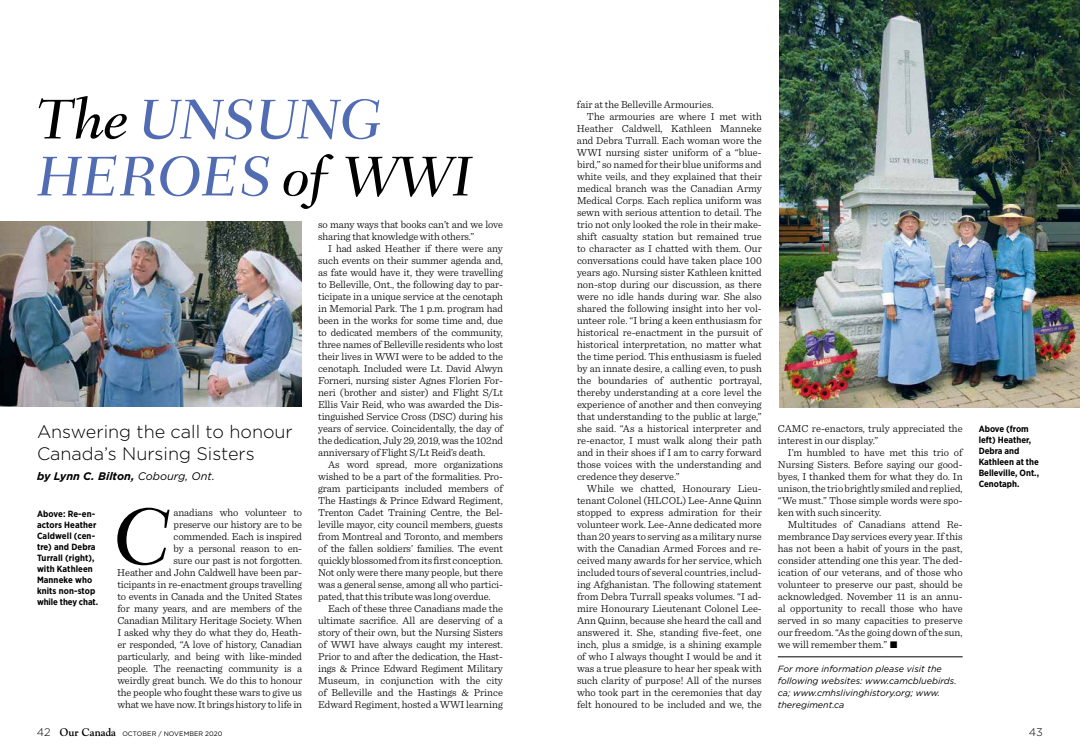
<style>
.page{position:relative;width:1080px;height:756px;background:#fff}
.page>*{position:absolute;margin:0;border:0;box-sizing:border-box;transform-origin:0 0}
.t1{font:italic 500 81.4px "Fairfield LH";color:#000}
.t2{font:italic 500 57px/57px "Fairfield LH";letter-spacing:-.01em;color:#516cb3}
.t3{font:300 18px/22px "Gotham";color:#000}
.t4{font:italic 700 11px "Gotham";color:#000}
.t5{font:300 11px "Gotham";color:#000}
.t6{font:300 10.6px/12px "Sentinel";color:#000;text-align:justify}
.t7{font:700 9px/11px "Gotham Narrow";color:#000}
.t8{font:italic 9px/12px "Gotham";color:#000}
.t9{font:6.5px "Gotham";letter-spacing:.015em;color:#000}
.s1{color:#000}
.s2{font-weight:400}
.s3{font-weight:300;font-size:11px}
.s4{font-family:"Goudy";font-weight:700;font-size:11px}
</style>
<div class="page">
<hr style="left:778px;top:657px;width:185px;height:1px;background:#000">
<img style="left:779px;top:0;width:301px;height:408px">
<img style="left:0;top:221px;width:302px;height:186px">
<h2 class="t2" style="left:37px;top:92px;width:438px"><span class="s1">The</span> UNSUNG<br>HEROES <span class="s1">of WWI</span></h2>
<h3 class="t3" style="left:37px;top:420px;width:257px">Answering the call to honour<br>Canada’s Nursing Sisters</h3>
<p class="t4" style="left:37px;top:470px;width:179px">by Lynn C. Bilton, <span class="s2">Cobourg, Ont.</span></p>
<p class="t7" style="left:37px;top:508px;width:63px">Above: Re-en&shy;actors Heather<br>Caldwell (cen&shy;tre) and Debra<br>Turrall (right), with Kathleen<br>Manneke who knits non-stop while they chat.</p>
<h1 class="t1" style="left:113px;top:491px;width:62px">C</h1>
<p class="t6" style="left:117px;top:506px;width:186px;text-align:right">anadians who volunteer to<br>preserve our history are to be commended. Each is inspired<br>by a personal reason to en-<br>sure our past is not forgotten.<br>Heather and John Caldwell have been par&shy;ticipants in re-enactment groups travelling to events in Canada and the United States for many years, and are members of the Canadian Military Heritage Society. When I asked why they do what they do, Heath&shy;er responded, “A love of history, Canadian particularly, and being with like-minded people. The reenacting community is a weirdly great bunch. We do this to honour the people who fought these wars to give us what we have now. It brings history to life in</p>
<p class="t6" style="left:318px;top:218px;width:186px">so many ways that books can’t and we love sharing that knowledge with others.”</p>
<p class="t6" style="left:318px;top:242px;width:186px;text-indent:10px">I had asked Heather if there were any such events on their summer agenda and, as fate would have it, they were travelling to Belleville, Ont., the following day to par&shy;ticipate in a unique service at the cenotaph in Memorial Park. The 1 p.m. program had been in the works for some time and, due to dedicated members of the community, three names of Belleville residents who lost their lives in WWI were to be added to the cenotaph. Included were Lt. David Alwyn Forneri, nursing sister Agnes Florien For&shy;neri (brother and sister) and Flight S/Lt Ellis Vair Reid, who was awarded the Dis&shy;tinguished Service Cross (DSC) during his years of service. Coincidentally, the day of the dedication, July 29, 2019, was the 102nd anniversary of Flight S/Lt Reid’s death.</p>
<p class="t6" style="left:318px;top:458px;width:186px;text-indent:10px">As word spread, more organizations wished to be a part of the formalities. Pro&shy;gram participants included members of The Hastings &amp; Prince Edward Regiment, Trenton Cadet Training Centre, the Bel&shy;leville mayor, city council members, guests from Montreal and Toronto, and members of the fallen soldiers’ families. The event quickly blossomed from its first conception.<br>Not only were there many people, but there was a general sense, among all who partici&shy;pated, that this tribute was long overdue.</p>
<p class="t6" style="left:318px;top:602px;width:186px;text-indent:10px">Each of these three Canadians made the ultimate sacrifice. All are deserving of a story of their own, but the Nursing Sisters of WWI have always caught my interest.<br>Prior to and after the dedication, the Hast&shy;ings &amp; Prince Edward Regiment Military Museum, in conjunction with the city of Belleville and the Hastings &amp; Prince Edward Regiment, hosted a WWI learning</p>
<p class="t6" style="left:577px;top:98px;width:138px">fair at the Belleville Armouries.</p>
<p class="t6" style="left:587px;top:110px;width:176px">The armouries are where I met with</p>
<p class="t6" style="left:577px;top:122px;width:186px">Heather Caldwell, Kathleen Manneke</p>
<p class="t6" style="left:577px;top:134px;width:186px">and Debra Turrall. Each woman wore the</p>
<p class="t6" style="left:577px;top:146px;width:186px">WWI nursing sister uniform of a “blue-</p>
<p class="t6" style="left:577px;top:158px;width:186px">bird,” so named for their blue uniforms and</p>
<p class="t6" style="left:577px;top:170px;width:186px">white veils, and they explained that their</p>
<p class="t6" style="left:577px;top:182px;width:186px">medical branch was the Canadian Army</p>
<p class="t6" style="left:577px;top:194px;width:186px">Medical Corps. Each replica uniform was</p>
<p class="t6" style="left:577px;top:206px;width:186px">sewn with serious attention to detail. The</p>
<p class="t6" style="left:577px;top:218px;width:186px">trio not only looked the role in their make-</p>
<p class="t6" style="left:577px;top:230px;width:186px">shift casualty station but remained true</p>
<p class="t6" style="left:577px;top:242px;width:186px">to character as I chatted with them. Our</p>
<p class="t6" style="left:577px;top:254px;width:186px">conversations could have taken place 100</p>
<p class="t6" style="left:577px;top:266px;width:186px">years ago. Nursing sister Kathleen knitted</p>
<p class="t6" style="left:577px;top:278px;width:186px">non-stop during our discussion, as there</p>
<p class="t6" style="left:577px;top:290px;width:186px">were no idle hands during war. She also</p>
<p class="t6" style="left:577px;top:302px;width:186px">shared the following insight into her vol-</p>
<p class="t6" style="left:577px;top:314px;width:186px">unteer role. “I bring a keen enthusiasm for</p>
<p class="t6" style="left:577px;top:326px;width:186px">historical re-enactment in the pursuit of</p>
<p class="t6" style="left:577px;top:338px;width:186px">historical interpretation, no matter what</p>
<p class="t6" style="left:577px;top:350px;width:186px">the time period. This enthusiasm is fueled</p>
<p class="t6" style="left:577px;top:362px;width:186px">by an innate desire, a calling even, to push</p>
<p class="t6" style="left:577px;top:374px;width:186px">the boundaries of authentic portrayal,</p>
<p class="t6" style="left:577px;top:386px;width:186px">thereby understanding at a core level the</p>
<p class="t6" style="left:577px;top:398px;width:186px">experience of another and then conveying</p>
<p class="t6" style="left:577px;top:410px;width:186px">that understanding to the public at large,”</p>
<p class="t6" style="left:577px;top:422px;width:186px">she said. “As a historical interpreter and</p>
<p class="t6" style="left:577px;top:434px;width:186px">re-enactor, I must walk along their path</p>
<p class="t6" style="left:577px;top:446px;width:186px">and in their shoes if I am to carry forward</p>
<p class="t6" style="left:577px;top:458px;width:186px">those voices with the understanding and</p>
<p class="t6" style="left:577px;top:470px;width:104px">credence they deserve.”</p>
<p class="t6" style="left:587px;top:482px;width:176px">While we chatted, Honourary Lieu-</p>
<p class="t6" style="left:577px;top:494px;width:186px">tenant Colonel (HLCOL) Lee-Anne Quinn</p>
<p class="t6" style="left:577px;top:506px;width:186px">stopped to express admiration for their</p>
<p class="t6" style="left:577px;top:518px;width:186px">volunteer work. Lee-Anne dedicated more</p>
<p class="t6" style="left:577px;top:530px;width:186px">than 20 years to serving as a military nurse</p>
<p class="t6" style="left:577px;top:542px;width:186px">with the Canadian Armed Forces and re-</p>
<p class="t6" style="left:577px;top:554px;width:186px">ceived many awards for her service, which</p>
<p class="t6" style="left:577px;top:566px;width:186px">included tours of several countries, includ-</p>
<p class="t6" style="left:577px;top:578px;width:186px">ing Afghanistan. The following statement</p>
<p class="t6" style="left:577px;top:590px;width:186px">from Debra Turrall speaks volumes. “I ad-</p>
<p class="t6" style="left:577px;top:602px;width:186px">mire Honourary Lieutenant Colonel Lee-</p>
<p class="t6" style="left:577px;top:614px;width:186px">Ann Quinn, because she heard the call and</p>
<p class="t6" style="left:577px;top:626px;width:186px">answered it. She, standing five-feet, one</p>
<p class="t6" style="left:577px;top:638px;width:186px">inch, plus a smidge, is a shining example</p>
<p class="t6" style="left:577px;top:650px;width:186px">of who I always thought I would be and it</p>
<p class="t6" style="left:577px;top:662px;width:186px">was a true pleasure to hear her speak with</p>
<p class="t6" style="left:577px;top:674px;width:186px">such clarity of purpose! All of the nurses</p>
<p class="t6" style="left:577px;top:686px;width:186px">who took part in the ceremonies that day</p>
<p class="t6" style="left:577px;top:698px;width:186px">felt honoured to be included and we, the</p>
<p class="t6" style="left:778px;top:422px;width:186px">CAMC re-enactors, truly appreciated the interest in our display.”</p>
<p class="t6" style="left:778px;top:446px;width:186px;text-indent:10px">I’m humbled to have met this trio of Nursing Sisters. Before saying our good&shy;byes, I thanked them for what they do. In unison, the trio brightly smiled and replied, “We must.” Those simple words were spo&shy;ken with such sincerity.</p>
<p class="t6" style="left:778px;top:518px;width:186px;text-indent:10px">Multitudes of Canadians attend Re&shy;membrance Day services every year. If this has not been a habit of yours in the past, consider attending one this year. The ded&shy;ication of our veterans, and of those who volunteer to preserve our past, should be acknowledged. November 11 is an annu&shy;al opportunity to recall those who have served in so many capacities to preserve our freedom. “As the going down of the sun, we will remember them.” ■</p>
<p class="t8" style="left:778px;top:663px;width:180px">For more information please visit the following websites: www.camcbluebirds. ca; www.cmhslivinghistory.org; www. theregiment.ca</p>
<p class="t7" style="left:979px;top:423px;width:62px">Above (from left) Heather,<br>Debra and<br>Kathleen at the<br>Belleville, Ont.,<br>Cenotaph.</p>
<p class="t9" style="left:37px;top:730px;width:187px"><span class="s3">42</span> <span class="s4">Our Canada</span> OCTOBER / NOVEMBER 2020</p>
<p class="t5" style="left:1029px;top:726px;width:16px">43</p>
</div>
